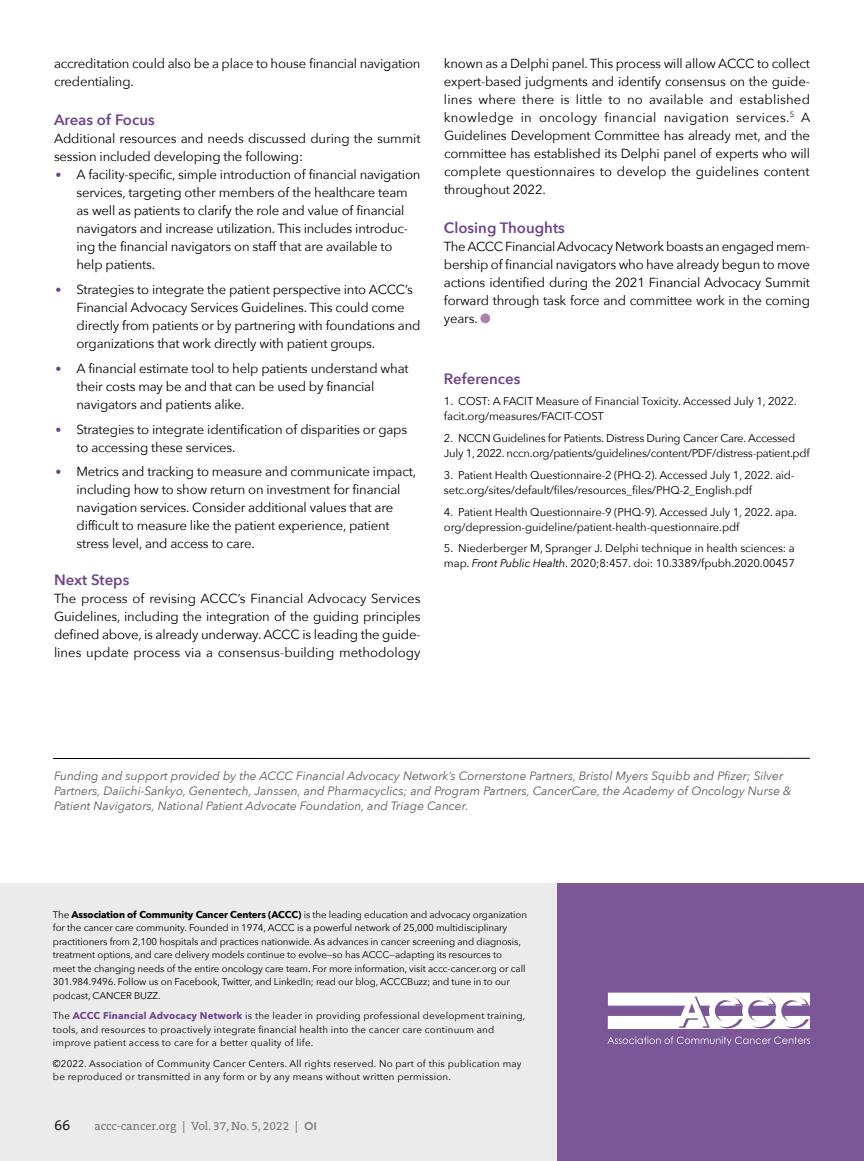
<style>
.page{position:relative;width:864px;height:1161px;background:#fff}
.page>*{position:absolute;margin:0;border:0;box-sizing:border-box;transform-origin:0 0}
.t1{font:600 15px "Avenir Next";color:#6d458d}
.t2{font:14.25px "The Serif Caps";color:#231f20}
.t3{font:13.2px/18px "Avenir Next";letter-spacing:-.015em;color:#000}
.t4{font:italic 12px/15px "Avenir Next";color:#58595b}
.t5{font:12px "The Serif B W5 Plain";color:#76787b}
.t6{font:11.25px/15px "Avenir Next";letter-spacing:-.01em;color:#000}
.t7{font:9.75px/13.5px "Avenir Next";letter-spacing:-.01em;color:#000}
.t8{font:9.75px/13.5px "Avenir Next";letter-spacing:.02em;color:#000}
.s1{font-size:12px;color:#6d458d}
.s2{color:#ae81ac}
.s3{font-style:italic}
.s4{font-weight:700}
.s5{font-weight:700;color:#6d458d}
.s6{font-family:"Gotham";font-weight:500;font-size:11.25px}
</style>
<div class="page">
<div style="left:557px;top:883px;width:307px;height:278px;background:#7b5798"></div>
<div style="left:0;top:883px;width:557px;height:278px;background:#ebebec"></div>
<svg style="left:608px;top:993px;width:202px;height:36px"></svg>
<svg style="left:607px;top:1037px;width:203px;height:9px"></svg>
<hr style="left:53px;top:758px;width:757px;height:1px;background:#000">
<p class="t3" style="left:54px;top:54px;width:368px">accreditation could also be a place to house financial navigation credentialing.</p>
<p class="t1" style="left:54px;top:107px;width:102px">Areas of Focus</p>
<p class="t3" style="left:54px;top:129px;width:368px">Additional resources and needs discussed during the summit session included developing the following:</p>
<p class="t3" style="left:77px;top:165px;width:345px;text-indent:-21px"><span class="s1">•</span> A facility-specific, simple introduction of financial navigation services, targeting other members of the healthcare team as well as patients to clarify the role and value of financial navigators and increase utilization. This includes introduc&shy;ing the financial navigators on staff that are available to help patients.</p>
<p class="t3" style="left:77px;top:280px;width:346px;text-indent:-21px"><span class="s1">•</span> Strategies to integrate the patient perspective into ACCC’s Financial Advocacy Services Guidelines. This could come directly from patients or by partnering with foundations and organizations that work directly with patient groups.</p>
<p class="t3" style="left:77px;top:359px;width:334px;text-indent:-21px"><span class="s1">•</span> A financial estimate tool to help patients understand what their costs may be and that can be used by financial navigators and patients alike.</p>
<p class="t3" style="left:77px;top:419px;width:332px;text-indent:-21px"><span class="s1">•</span> Strategies to integrate identification of disparities or gaps to accessing these services.</p>
<p class="t3" style="left:77px;top:462px;width:341px;text-indent:-21px"><span class="s1">•</span> Metrics and tracking to measure and communicate impact, including how to show return on investment for financial navigation services. Consider additional values that are difficult to measure like the patient experience, patient stress level, and access to care.</p>
<p class="t1" style="left:54px;top:567px;width:77px">Next Steps</p>
<p class="t3" style="left:54px;top:589px;width:368px;text-align:justify">The process of revising ACCC’s Financial Advocacy Services Guidelines, including the integration of the guiding principles defined above, is already underway. ACCC is leading the guide&shy;lines update process via a consensus-building methodology</p>
<p class="t3" style="left:444px;top:53px;width:368px;text-align:justify">known as a Delphi panel. This process will allow ACCC to collect expert-based judgments and identify consensus on the guide&shy;lines where there is little to no available and established knowledge in oncology financial navigation services.<sup>5</sup> A Guidelines Development Committee has already met, and the committee has established its Delphi panel of experts who will complete questionnaires to develop the guidelines content throughout 2022.</p>
<p class="t1" style="left:444px;top:215px;width:122px">Closing Thoughts</p>
<p class="t3" style="left:444px;top:237px;width:368px;text-align:justify">The ACCC Financial Advocacy Network boasts an engaged mem&shy;bership of financial navigators who have already begun to move actions identified during the 2021 Financial Advocacy Summit forward through task force and committee work in the coming years. <span class="s2">●</span></p>
<p class="t1" style="left:444px;top:366px;width:78px">References</p>
<p class="t6" style="left:444px;top:394px;width:354px">1. COST: A FACIT Measure of Financial Toxicity. Accessed July 1, 2022. facit.org/measures/FACIT-COST</p>
<p class="t6" style="left:444px;top:430px;width:367px">2. NCCN Guidelines for Patients. Distress During Cancer Care. Accessed<br>July 1, 2022. nccn.org/patients/guidelines/content/PDF/distress-patient.pdf</p>
<p class="t6" style="left:444px;top:467px;width:352px">3. Patient Health Questionnaire-2 (PHQ-2). Accessed July 1, 2022. aid&shy;setc.org/sites/default/files/resources_files/PHQ-2_English.pdf</p>
<p class="t6" style="left:444px;top:504px;width:355px">4. Patient Health Questionnaire-9 (PHQ-9). Accessed July 1, 2022. apa. org/depression-guideline/patient-health-questionnaire.pdf</p>
<p class="t6" style="left:444px;top:541px;width:352px">5. Niederberger M, Spranger J. Delphi technique in health sciences: a map. <span class="s3">Front Public Health</span>. 2020;8:457. doi: 10.3389/fpubh.2020.00457</p>
<p class="t4" style="left:54px;top:767px;width:739px">Funding and support provided by the ACCC Financial Advocacy Network’s Cornerstone Partners, Bristol Myers Squibb and Pfizer; Silver<br>Partners, Daiichi-Sankyo, Genentech, Janssen, and Pharmacyclics; and Program Partners, CancerCare, the Academy of Oncology Nurse &amp;<br>Patient Navigators, National Patient Advocate Foundation, and Triage Cancer.</p>
<p class="t7" style="left:53px;top:907px;width:476px">The <span class="s4">Association of Community Cancer Centers (ACCC)</span> is the leading education and advocacy organization for the cancer care community. Founded in 1974, ACCC is a powerful network of 25,000 multidisciplinary practitioners from 2,100 hospitals and practices nationwide. As advances in cancer screening and diagnosis, treatment options, and care delivery models continue to evolve—so has ACCC—adapting its resources to<br>meet the changing needs of the entire oncology care team. For more information, visit accc-cancer.org or call 301.984.9496. Follow us on Facebook, Twitter, and LinkedIn; read our blog, ACCCBuzz; and tune in to our podcast, CANCER BUZZ.</p>
<p class="t8" style="left:53px;top:1009px;width:474px">The <span class="s5">ACCC Financial Advocacy Network</span> is the leader in providing professional development training, tools, and resources to proactively integrate financial health into the cancer care continuum and improve patient access to care for a better quality of life.</p>
<p class="t8" style="left:53px;top:1056px;width:470px">©2022. Association of Community Cancer Centers. All rights reserved. No part of this publication may be reproduced or transmitted in any form or by any means without written permission.</p>
<p class="t2" style="left:54px;top:1113px;width:18px">66</p>
<p class="t5" style="left:94px;top:1118px;width:224px">accc-cancer.org | Vol. 37, No. 5, 2022 | <span class="s6">OI</span></p>
</div>
